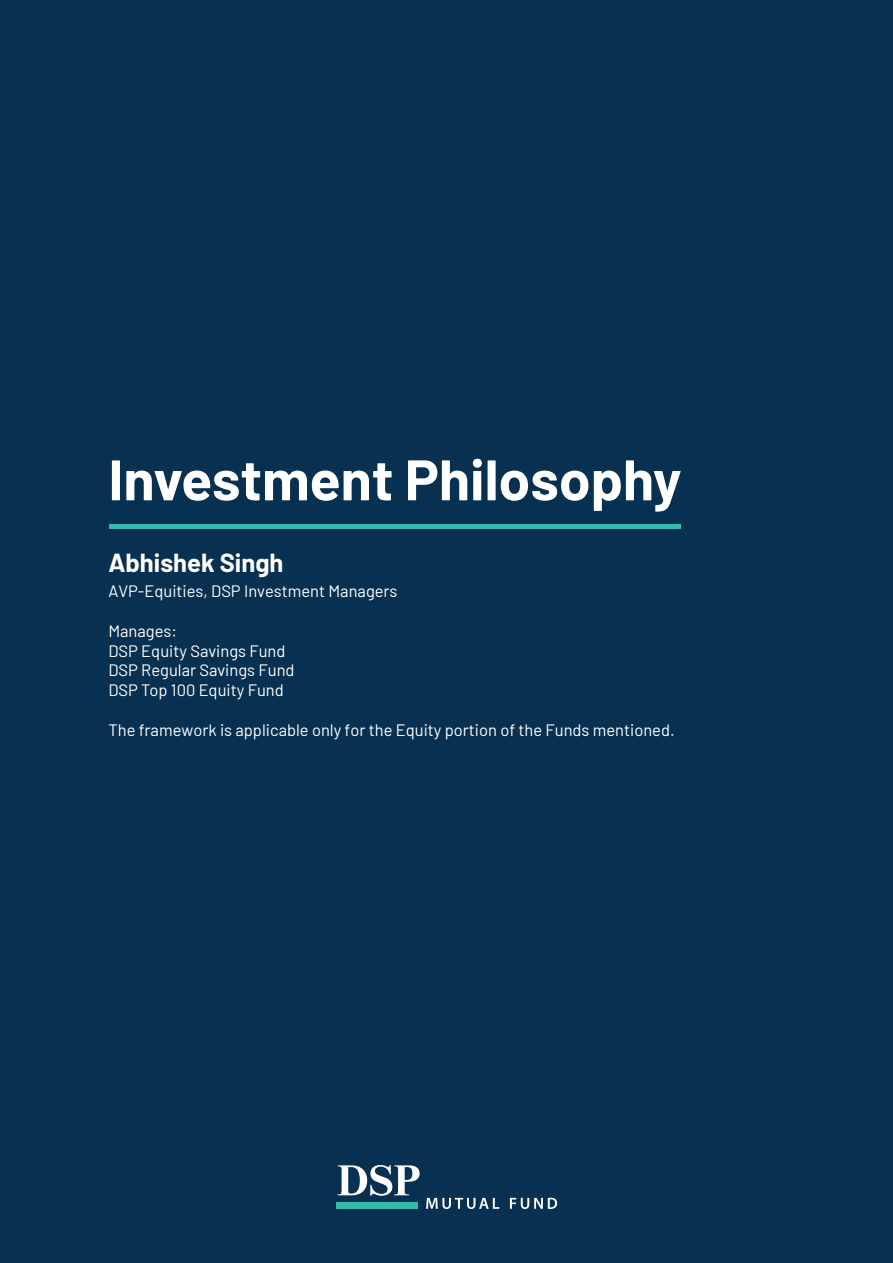
<style>
.page{position:relative;width:893px;height:1263px;background:#083050}
.page>*{position:absolute;margin:0;border:0;box-sizing:border-box;transform-origin:0 0}
.t1{font:700 57px "Barlow";color:#fff}
.t2{font:700 25.5px "Barlow";color:#fff}
.t3{font:16.5px/19.8px "Barlow";color:#fff}
</style>
<div class="page">
<svg style="left:426px;top:1198px;width:73px;height:11px"></svg>
<svg style="left:510px;top:1198px;width:47px;height:11px"></svg>
<div style="left:336px;top:1202px;width:82px;height:7px;background:#32bcad"></div>
<svg style="left:338px;top:1165px;width:82px;height:31px"></svg>
<div style="left:109px;top:524px;width:571px;height:5px;background:#32bcad"></div>
<h1 class="t1" style="left:108px;top:438px;width:575px">Investment Philosophy</h1>
<h2 class="t2" style="left:108px;top:544px;width:177px">Abhishek Singh</h2>
<p class="t3" style="left:108px;top:580px;width:291px">AVP-Equities, DSP Investment Managers</p>
<p class="t3" style="left:108px;top:620px;width:188px">Manages:<br>DSP Equity Savings Fund<br>DSP Regular Savings Fund<br>DSP Top 100 Equity Fund</p>
<p class="t3" style="left:108px;top:719px;width:568px">The framework is applicable only for the Equity portion of the Funds mentioned.</p>
</div>
